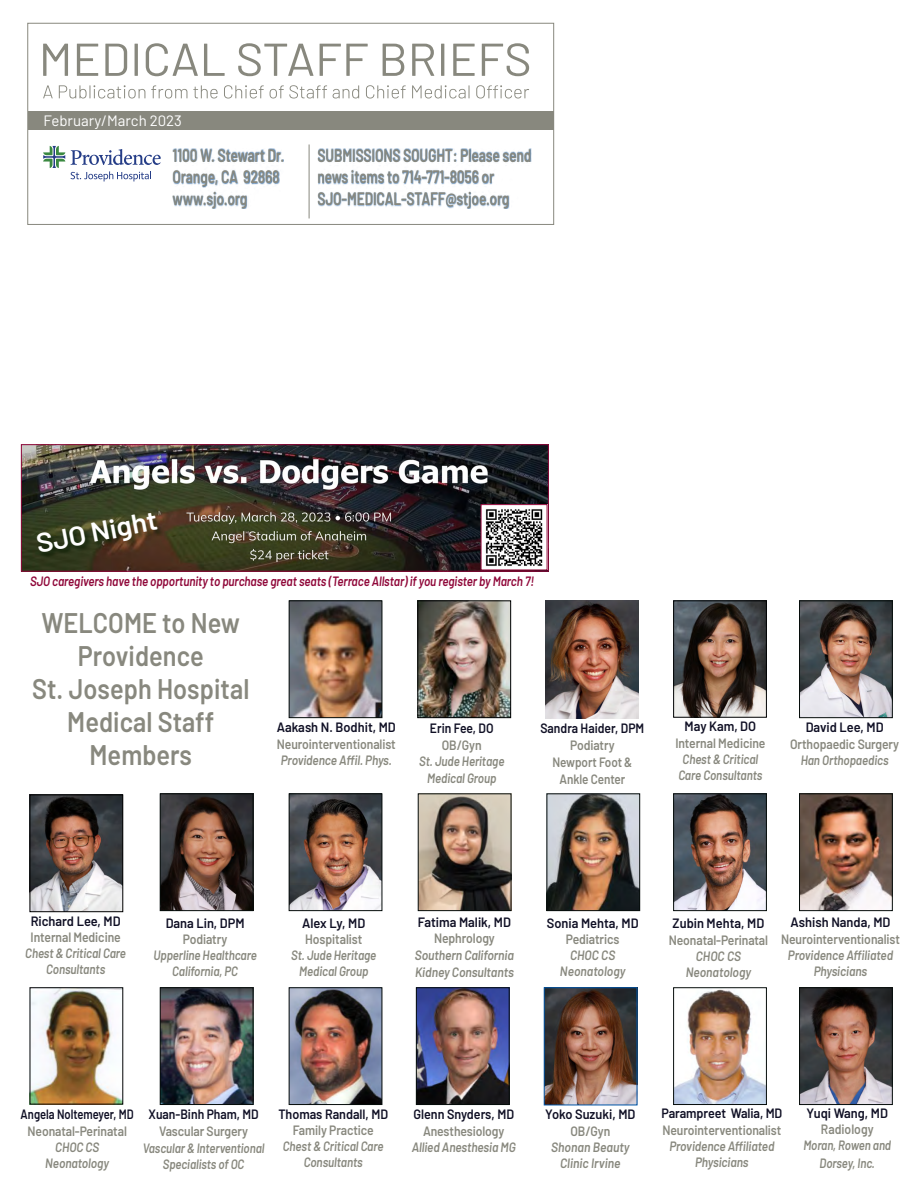
<style>
.page{position:relative;width:918px;height:1188px;background:#fff}
.page>*{position:absolute;margin:0;border:0;box-sizing:border-box;transform-origin:0 0}
.t1{font:600 28.35px/33px "Barlow";letter-spacing:.005em;color:#88887e;text-align:center;scale:.89 1}
.t2{font:600 27px "Barlow";color:#fff;scale:1.05 1}
.t3{font:600 18px/21.6px "Barlow";color:#88887e;scale:.75 1}
.t4{font:15px "Barlow";color:#fff}
.t5{font:italic 600 13.5px/16.2px "Barlow";letter-spacing:-.005em;color:#88887e;text-align:center;scale:.86 1}
.t6{font:600 13.5px/16.6px "Barlow";letter-spacing:-.005em;color:#88887e;text-align:center;scale:.9 1}
.t7{font:italic 600 13.5px/16.5px "Barlow";letter-spacing:-.005em;color:#88887e;text-align:center;scale:.88 1}
.t8{font:italic 600 13.5px/16.5px "Barlow";letter-spacing:-.005em;color:#88887e;text-align:center;scale:.85 1}
.t9{font:italic 600 13.5px "Barlow";letter-spacing:-.005em;color:#8f0739;scale:.86 1}
.t10{font:italic 600 13.5px/16.5px "Barlow";letter-spacing:-.005em;color:#88887e;text-align:center;scale:.9 1}
.t11{font:600 13.5px/16.4px "Barlow";letter-spacing:-.005em;color:#101025;text-align:center;scale:.83 1}
.t12{font:italic 600 13.5px/16.2px "Barlow";letter-spacing:-.005em;color:#88887e;text-align:center;scale:.89 1}
.t13{font:600 13.5px/15.8px "Barlow";letter-spacing:-.005em;color:#101025;text-align:center;scale:.95 1}
.s1{color:#101025}
.s2{font-style:italic}
.s3{font-style:normal;color:#101025}
.s4{font-style:normal}
.s5{color:#88887e}
.s6{font-style:italic;color:#88887e}
</style>
<div class="page">
<div style="left:28px;top:111px;width:526px;height:19px;background:#88887e"></div>
<hr style="left:309px;top:144px;width:1px;height:74px;background:#88887e">
<svg style="left:43px;top:43px;width:486px;height:33px"></svg>
<svg style="left:71px;top:149px;width:90px;height:16px"></svg>
<svg style="left:43px;top:146px;width:22px;height:22px"></svg>
<svg style="left:71px;top:171px;width:80px;height:10px"></svg>
<svg style="left:43px;top:85px;width:486px;height:14px"></svg>
<div style="left:28px;top:23px;width:526px;height:202px;border:1px solid #88887e"></div>
<div style="left:318px;top:148px;width:214px;height:61px;background:#215e9e;opacity:.75"></div>
<div style="left:172px;top:148px;width:112px;height:61px;background:#215e9e;opacity:.75"></div>
<img style="left:801px;top:989px;width:90px;height:114px">
<div style="left:799px;top:987px;width:94px;height:118px;border:1px solid #060d0b"></div>
<img style="left:419px;top:602px;width:90px;height:114px">
<div style="left:417px;top:600px;width:94px;height:118px;border:1px solid #010304"></div>
<img style="left:162px;top:989px;width:89px;height:114px">
<div style="left:160px;top:987px;width:93px;height:118px;border:1px solid #060d0b"></div>
<img style="left:675px;top:989px;width:90px;height:114px">
<div style="left:673px;top:987px;width:94px;height:118px;border:1px solid #060d0b"></div>
<img style="left:291px;top:602px;width:89px;height:114px">
<div style="left:289px;top:600px;width:93px;height:118px;border:1px solid #060d0b"></div>
<img style="left:420px;top:795px;width:89px;height:114px">
<div style="left:418px;top:793px;width:93px;height:118px;border:1px solid #060d0b"></div>
<img style="left:418px;top:989px;width:90px;height:114px">
<div style="left:416px;top:987px;width:94px;height:118px;border:1px solid #060d0b"></div>
<img style="left:162px;top:795px;width:89px;height:114px">
<div style="left:160px;top:793px;width:93px;height:118px;border:1px solid #060d0b"></div>
<img style="left:291px;top:795px;width:89px;height:114px">
<div style="left:289px;top:793px;width:93px;height:118px;border:1px solid #060d0b"></div>
<img style="left:549px;top:795px;width:89px;height:114px">
<div style="left:547px;top:793px;width:93px;height:118px;border:1px solid #060d0b"></div>
<img style="left:675px;top:795px;width:90px;height:114px">
<div style="left:673px;top:793px;width:94px;height:118px;border:1px solid #060d0b"></div>
<img style="left:32px;top:797px;width:89px;height:113px">
<div style="left:30px;top:795px;width:93px;height:117px;border:1px solid #000"></div>
<img style="left:801px;top:602px;width:90px;height:114px">
<div style="left:799px;top:600px;width:94px;height:118px;border:1px solid #060d0b"></div>
<img style="left:291px;top:989px;width:89px;height:114px">
<div style="left:289px;top:987px;width:93px;height:118px;border:1px solid #060d0b"></div>
<img style="left:801px;top:795px;width:90px;height:114px">
<div style="left:799px;top:793px;width:94px;height:118px;border:1px solid #060d0b"></div>
<img style="left:32px;top:989px;width:89px;height:114px">
<img style="left:675px;top:602px;width:90px;height:114px">
<div style="left:673px;top:600px;width:94px;height:118px;border:1px solid #010304"></div>
<img style="left:546px;top:989px;width:89px;height:114px">
<div style="left:544px;top:987px;width:93px;height:118px;border:1px solid #0055a7"></div>
<img style="left:545px;top:600px;width:94px;height:118px">
<img style="left:23px;top:446px;width:524px;height:124px">
<div style="left:21px;top:444px;width:528px;height:128px;border:1px solid #8f0739"></div>
<img style="left:483px;top:506px;width:63px;height:62px">
<div style="left:35px;top:512px;width:130px;height:47px;background:#001a00;opacity:.75"></div>
<p class="t4" style="left:43px;top:110px;width:140px">February/March 2023</p>
<p class="t3" style="left:173px;top:143px;width:150px">1100 W. Stewart Dr.</p>
<p class="t3" style="left:173px;top:165px;width:144px">Orange, CA 92868</p>
<p class="t3" style="left:173px;top:186px;width:101px">www.sjo.org</p>
<p class="t3" style="left:318px;top:143px;width:286px">SUBMISSIONS SOUGHT: Please send</p>
<p class="t3" style="left:318px;top:165px;width:257px">news items to 714-771-8056 or<br>SJO-MEDICAL-STAFF@stjoe.org</p>
<p class="t2" style="left:33px;top:524px;width:118px;rotate:-11deg">SJO Night</p>
<p class="t9" style="left:30px;top:571px;width:588px">SJO caregivers have the opportunity to purchase great seats (Terrace Allstar) if you register by March 7!</p>
<p class="t1" style="left:32px;top:604px;width:246px">WELCOME to New<br>Providence<br>St. Joseph Hospital<br>Medical Staff<br>Members</p>
<p class="t6" style="left:277px;top:718px;width:134px;text-align:justify"><span class="s1">Aakash N. Bodhit, MD </span>Neurointerventionalist <span class="s2">Providence Affil. Phys.</span></p>
<p class="t5" style="left:419px;top:718px;width:101px;line-height:16.8px"><span class="s3">Erin Fee, DO<br></span><span class="s4">OB/Gyn<br></span>St. Jude Heritage<br>Medical Group</p>
<p class="t6" style="left:541px;top:718px;width:117px;line-height:17.1px"><span class="s1">Sandra Haider, DPM<br></span>Podiatry<br>Newport Foot &amp;<br>Ankle Center</p>
<p class="t5" style="left:675px;top:717px;width:106px"><span class="s3">May Kam, DO<br></span><span class="s4">Internal Medicine<br></span>Chest &amp; Critical<br>Care Consultants</p>
<p class="t6" style="left:790px;top:717px;width:123px"><span class="s1">David Lee, MD<br></span>Orthopaedic Surgery<br><span class="s2">Han Orthopaedics</span></p>
<p class="t5" style="left:25px;top:912px;width:119px"><span class="s3">Richard Lee, MD<br></span><span class="s4">Internal Medicine<br></span>Chest &amp; Critical Care<br>Consultants</p>
<p class="t5" style="left:153px;top:914px;width:122px"><span class="s3">Dana Lin, DPM<br></span><span class="s4">Podiatry<br></span>Upperline Healthcare<br>California, PC</p>
<p class="t5" style="left:291px;top:914px;width:101px"><span class="s3">Alex Ly, MD<br></span><span class="s4">Hospitalist<br></span>St. Jude Heritage<br>Medical Group</p>
<p class="t13" style="left:418px;top:913px;width:100px">Fatima Malik, MD<br><span class="s5">Nephrology</span></p>
<p class="t10" style="left:415px;top:945px;width:112px;line-height:17.1px;text-align:left">Southern California<br>Kidney Consultants</p>
<p class="t12" style="left:547px;top:914px;width:105px"><span class="s3">Sonia Mehta, MD<br></span><span class="s4">Pediatrics<br></span>CHOC CS<br>Neonatology</p>
<p class="t6" style="left:669px;top:914px;width:112px"><span class="s1">Zubin Mehta, MD<br></span>Neonatal-Perinatal<br><span class="s2">CHOC CS<br>Neonatology</span></p>
<p class="t7" style="left:781px;top:913px;width:137px"><span class="s3">Ashish Nanda, MD<br></span><span class="s4">Neurointerventionalist<br></span>Providence Affiliated<br>Physicians</p>
<p class="t11" style="left:21px;top:1104px;width:138px">Angela Noltemeyer, MD<br><span class="s5">Neonatal-Perinatal<br></span><span class="s6">CHOC CS<br>Neonatology</span></p>
<p class="t8" style="left:143px;top:1104px;width:145px;line-height:17px"><span class="s3">Xuan-Binh Pham, MD<br></span><span class="s4">Vascular Surgery<br></span>Vascular &amp; Interventional<br>Specialists of OC</p>
<p class="t7" style="left:661px;top:1104px;width:139px"><span class="s3">Parampreet Walia, MD<br></span><span class="s4">Neurointerventionalist<br></span>Providence Affiliated<br>Physicians</p>
<p class="t10" style="left:545px;top:1104px;width:102px"><span class="s3">Yoko Suzuki, MD<br></span><span class="s4">OB/Gyn<br></span>Shonan Beauty<br>Clinic Irvine</p>
<p class="t5" style="left:278px;top:1104px;width:129px"><span class="s3">Thomas Randall, MD<br></span><span class="s4">Family Practice<br></span>Chest &amp; Critical Care<br>Consultants</p>
<p class="t7" style="left:412px;top:1105px;width:120px"><span class="s3">Glenn Snyders, MD<br></span><span class="s4">Anesthesiology<br></span>Allied Anesthesia MG</p>
<p class="t8" style="left:803px;top:1104px;width:105px"><span class="s3">Yuqi Wang, MD<br></span><span class="s4">Radiology<br></span>Moran, Rowen and<br>Dorsey, Inc.</p>
</div>
